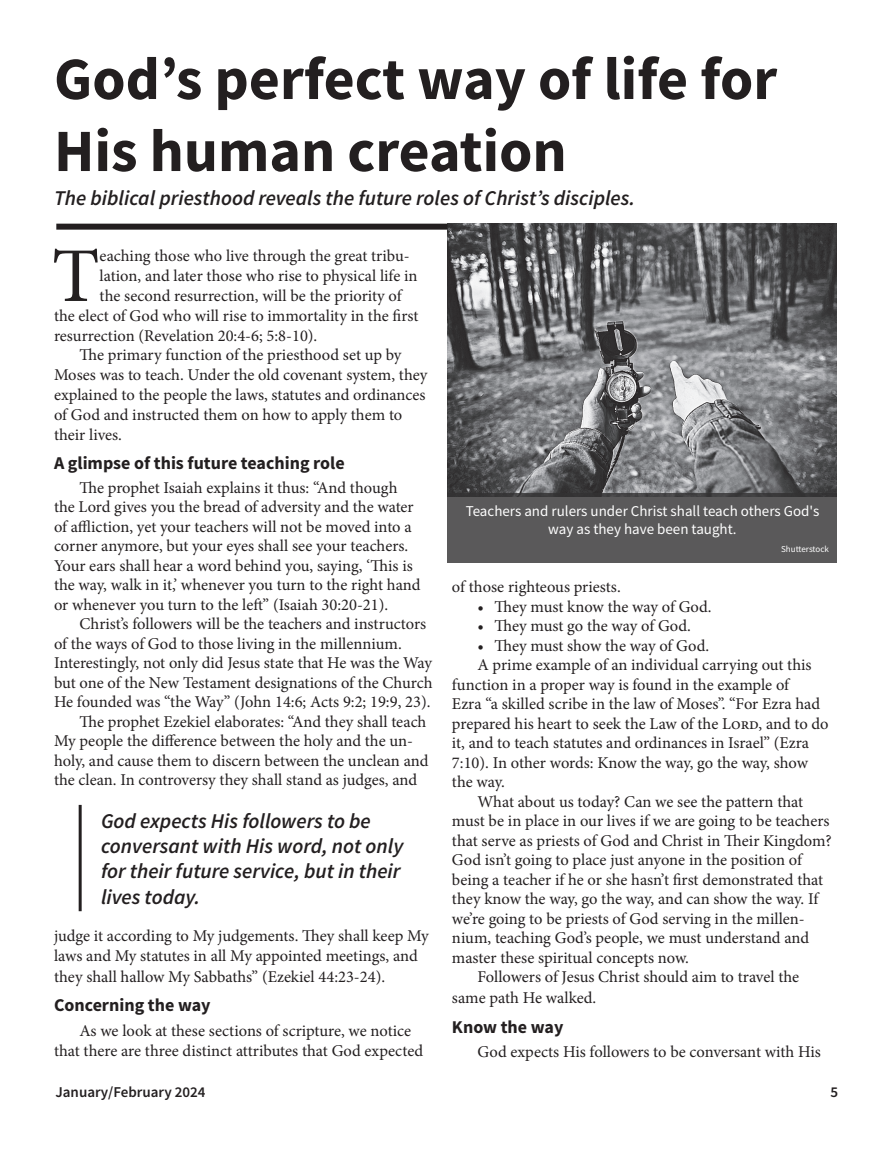
<style>
.page{position:relative;width:893px;height:1161px;background:#fff}
.page>*{position:absolute;margin:0;border:0;box-sizing:border-box;transform-origin:0 0}
.t1{font:77.4px "Minion Pro";color:#231f20}
.t2{font:700 60px/72px "Source Sans Pro";color:#231f20}
.t3{font:italic 600 21px/25.2px "Source Sans Pro";color:#231f20}
.t4{font:700 18px "Source Sans Pro";color:#231f20}
.t5{font:16.5px/19.5px "Minion Pro";letter-spacing:-.005em;color:#231f20}
.t6{font:15px/18px "Source Sans Pro";color:#fff;text-align:center}
.t7{font:600 15px "Source Sans Pro";color:#231f20}
.t8{font:9px "Source Sans Pro";color:#fff}
</style>
<div class="page">
<img style="left:447px;top:224px;width:390px;height:270px">
<div style="left:56px;top:224px;width:391px;height:6px;background:#231f20"></div>
<div style="left:447px;top:494px;width:390px;height:69px;background:#5a595a"></div>
<hr style="left:79px;top:805px;width:3px;height:106px;background:#231f20">
<h2 class="t2" style="left:54px;top:42px;width:725px">God’s perfect way of life for<br>His human creation</h2>
<p class="t3" style="left:54px;top:185px;width:583px">The biblical priesthood reveals the future roles of Christ’s disciples.</p>
<h1 class="t1" style="left:52px;top:224px;width:49px">T</h1>
<p class="t5" style="left:100px;top:246px;width:312px">eaching those who live through the great tribu-</p>
<p class="t5" style="left:100px;top:266px;width:319px">lation, and later those who rise to physical life in</p>
<p class="t5" style="left:100px;top:286px;width:303px">the second resurrection, will be the priority of</p>
<p class="t5" style="left:54px;top:306px;width:366px">the elect of God who will rise to immortality in the first</p>
<p class="t5" style="left:54px;top:326px;width:265px">resurrection (Revelation 20:4-6; 5:8-10).</p>
<p class="t5" style="left:80px;top:345px;width:323px">The primary function of the priesthood set up by</p>
<p class="t5" style="left:54px;top:365px;width:375px">Moses was to teach. Under the old covenant system, they</p>
<p class="t5" style="left:54px;top:385px;width:373px">explained to the people the laws, statutes and ordinances</p>
<p class="t5" style="left:54px;top:405px;width:350px">of God and instructed them on how to apply them to</p>
<p class="t5" style="left:54px;top:425px;width:69px">their lives.</p>
<p class="t4" style="left:54px;top:450px;width:292px">A glimpse of this future teaching role</p>
<p class="t5" style="left:54px;top:478px;width:368px;text-indent:26px">The prophet Isaiah explains it thus: “And though the Lord gives you the bread of adversity and the water of affliction, yet your teachers will not be moved into a corner anymore, but your eyes shall see your teachers.<br>Your ears shall hear a word behind you, saying, ‘This is the way, walk in it,’ whenever you turn to the right hand or whenever you turn to the left” (Isaiah 30:20-21).</p>
<p class="t5" style="left:80px;top:614px;width:348px">Christ’s followers will be the teachers and instructors</p>
<p class="t5" style="left:54px;top:634px;width:349px">of the ways of God to those living in the millennium.</p>
<p class="t5" style="left:54px;top:653px;width:380px">Interestingly, not only did Jesus state that He was the Way</p>
<p class="t5" style="left:54px;top:673px;width:380px">but one of the New Testament designations of the Church</p>
<p class="t5" style="left:54px;top:692px;width:378px">He founded was “the Way” (John 14:6; Acts 9:2; 19:9, 23).</p>
<p class="t5" style="left:80px;top:712px;width:348px">The prophet Ezekiel elaborates: “And they shall teach</p>
<p class="t5" style="left:54px;top:731px;width:361px">My people the difference between the holy and the un-</p>
<p class="t5" style="left:54px;top:751px;width:376px">holy, and cause them to discern between the unclean and</p>
<p class="t5" style="left:54px;top:770px;width:365px">the clean. In controversy they shall stand as judges, and</p>
<p class="t6" style="left:466px;top:502px;width:355px">Teachers and rulers under Christ shall teach others God's way as they have been taught.</p>
<p class="t8" style="left:781px;top:543px;width:49px">Shutterstock</p>
<p class="t5" style="left:452px;top:577px;width:170px">of those righteous priests.</p>
<p class="t5" style="left:477px;top:597px;width:236px">• They must know the way of God.</p>
<p class="t5" style="left:477px;top:616px;width:215px">• They must go the way of God.</p>
<p class="t5" style="left:477px;top:636px;width:233px">• They must show the way of God.</p>
<p class="t5" style="left:477px;top:655px;width:336px">A prime example of an individual carrying out this</p>
<p class="t5" style="left:452px;top:675px;width:339px">function in a proper way is found in the example of</p>
<p class="t5" style="left:452px;top:694px;width:370px">Ezra “a skilled scribe in the law of Moses”. “For Ezra had</p>
<p class="t5" style="left:452px;top:714px;width:378px">prepared his heart to seek the Law of the LORD, and to do</p>
<p class="t5" style="left:452px;top:733px;width:359px">it, and to teach statutes and ordinances in Israel” (Ezra</p>
<p class="t5" style="left:452px;top:753px;width:357px">7:10). In other words: Know the way, go the way, show</p>
<p class="t5" style="left:452px;top:772px;width:55px">the way.</p>
<p class="t5" style="left:477px;top:792px;width:327px">What about us today? Can we see the pattern that</p>
<p class="t5" style="left:452px;top:811px;width:379px">must be in place in our lives if we are going to be teachers</p>
<p class="t5" style="left:452px;top:831px;width:381px">that serve as priests of God and Christ in Their Kingdom?</p>
<p class="t5" style="left:452px;top:850px;width:351px">God isn’t going to place just anyone in the position of</p>
<p class="t5" style="left:452px;top:870px;width:373px">being a teacher if he or she hasn’t first demonstrated that</p>
<p class="t5" style="left:452px;top:889px;width:368px">they know the way, go the way, and can show the way. If</p>
<p class="t5" style="left:452px;top:909px;width:354px">we’re going to be priests of God serving in the millen-</p>
<p class="t5" style="left:452px;top:928px;width:359px">nium, teaching God’s people, we must understand and</p>
<p class="t5" style="left:452px;top:948px;width:238px">master these spiritual concepts now.</p>
<p class="t5" style="left:477px;top:967px;width:323px">Followers of Jesus Christ should aim to travel the</p>
<p class="t5" style="left:452px;top:988px;width:146px">same path He walked.</p>
<p class="t4" style="left:452px;top:1014px;width:113px">Know the way</p>
<p class="t5" style="left:477px;top:1041px;width:345px">God expects His followers to be conversant with His</p>
<p class="t3" style="left:101px;top:808px;width:304px">God expects His followers to be conversant with His word, not only for their future service, but in their lives today.</p>
<p class="t5" style="left:54px;top:926px;width:376px">judge it according to My judgements. They shall keep My laws and My statutes in all My appointed meetings, and</p>
<p class="t5" style="left:54px;top:967px;width:333px">they shall hallow My Sabbaths” (Ezekiel 44:23-24).</p>
<p class="t4" style="left:54px;top:993px;width:158px">Concerning the way</p>
<p class="t5" style="left:54px;top:1021px;width:371px;text-indent:26px">As we look at these sections of scripture, we notice that there are three distinct attributes that God expected</p>
<p class="t7" style="left:56px;top:1082px;width:152px">January/February 2024</p>
<p class="t7" style="left:830px;top:1082px;width:9px">5</p>
</div>
